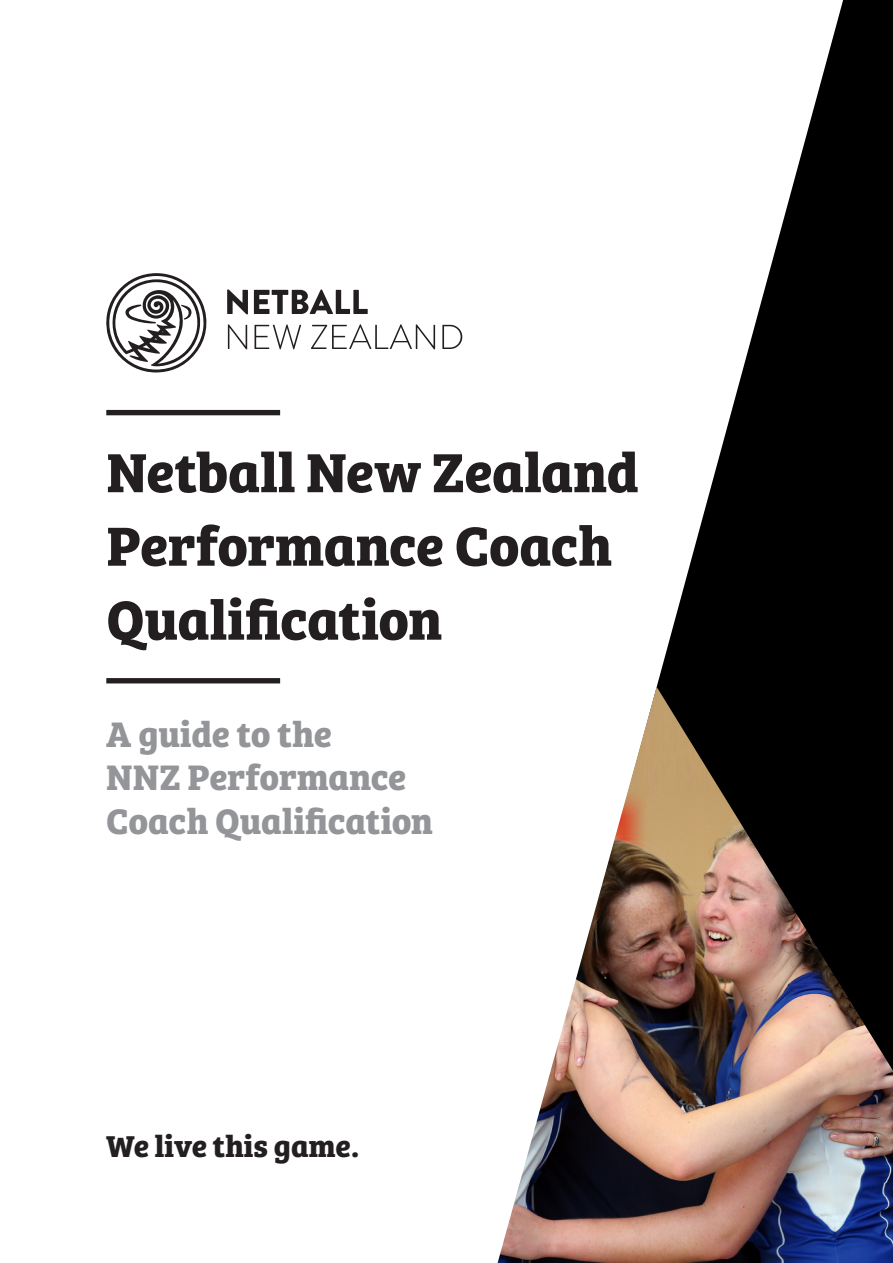
<style>
.page{position:relative;width:893px;height:1263px;background:#fff}
.page>*{position:absolute;margin:0;border:0;box-sizing:border-box;transform-origin:0 0}
.t1{font:700 57px/73.8px "Bree Serif";letter-spacing:-.01em;color:#231f20}
.t2{font:700 36.75px/43.5px "Bree Serif";letter-spacing:-.005em;color:#939598}
.t3{font:700 31.2px "Bree Serif";color:#231f20}
</style>
<div class="page">
<svg style="left:656px;top:0;width:237px;height:687px;fill:#000"></svg>
<img style="left:498px;top:687px;width:395px;height:576px">
<div style="left:106px;top:410px;width:174px;height:5px;background:#231f20"></div>
<div style="left:106px;top:678px;width:174px;height:5px;background:#231f20"></div>
<svg style="left:227px;top:289px;width:21px;height:25px"></svg>
<svg style="left:254px;top:289px;width:114px;height:25px"></svg>
<svg style="left:228px;top:324px;width:19px;height:25px"></svg>
<svg style="left:255px;top:324px;width:46px;height:25px"></svg>
<svg style="left:311px;top:324px;width:124px;height:25px"></svg>
<svg style="left:442px;top:325px;width:20px;height:24px"></svg>
<svg style="left:106px;top:273px;width:101px;height:99px"></svg>
<p class="t1" style="left:106px;top:432px;width:534px">Netball New Zealand<br>Performance Coach<br>Qualification</p>
<p class="t2" style="left:106px;top:710px;width:328px">A guide to the<br>NNZ Performance<br>Coach Qualification</p>
<p class="t3" style="left:106px;top:1121px;width:254px">We live this game.</p>
</div>
